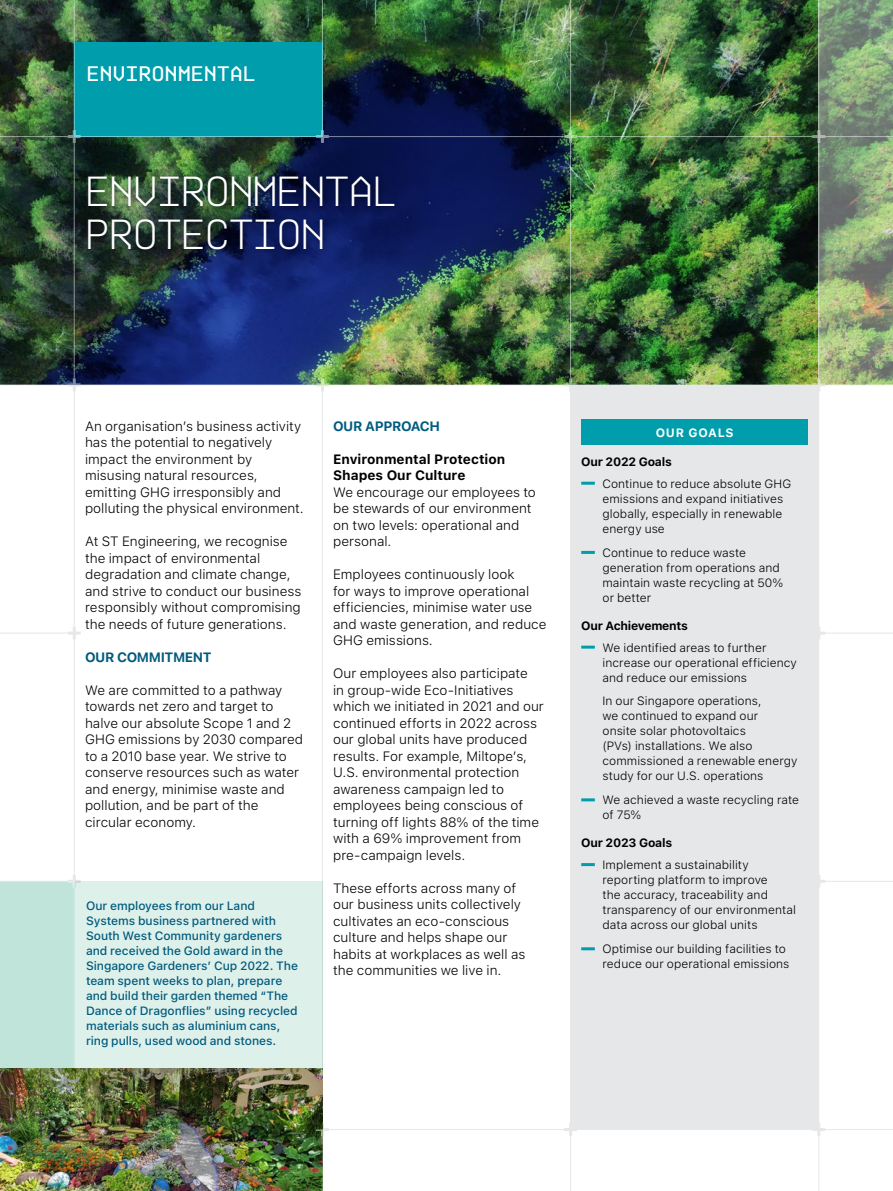
<style>
.page{position:relative;width:893px;height:1191px;background:#fff}
.page>*{position:absolute;margin:0;border:0;box-sizing:border-box;transform-origin:0 0}
._2nd_Header_Blu{font:300 42px "Ki";letter-spacing:-.03em;color:#fff}
._1st_Header{font:500 21px "Ki";letter-spacing:.02em;color:#fff}
.Body_Text{font:300 13.5px/16.5px "SF Pro Text";color:#000}
.Subhead_2{font:700 13.5px/16.5px "SF Pro Text";color:#000}
.Subhead_1{font:700 13.5px "SF Pro Text";letter-spacing:-.03em;color:#005b7e}
.Our_Goal_Bullet{font:300 12px/15px "SF Pro Text";letter-spacing:.005em;color:#000}
.BOX_Body_Text{font:500 12px/15px "SF Pro Text";letter-spacing:-.005em;color:#005b7e}
.Our_Goal_Subheader{font:700 12px "SF Pro Text";letter-spacing:-.02em;color:#000}
.t1{font:700 12px "SF Pro Text";letter-spacing:.06em;color:#fff}
</style>
<div class="page">
<hr style="left:819px;top:633px;width:74px;height:1px;background:#e6e7e8">
<svg style="left:564px;top:1123px;width:13px;height:13px"></svg>
<svg style="left:812px;top:1123px;width:13px;height:13px"></svg>
<svg style="left:819px;top:875px;width:6px;height:12px"></svg>
<svg style="left:68px;top:627px;width:13px;height:12px"></svg>
<svg style="left:819px;top:627px;width:6px;height:12px"></svg>
<hr style="left:0;top:633px;width:76px;height:1px;background:#e6e7e8">
<img style="left:0;top:0;width:818px;height:384px">
<svg style="left:819px;top:0;width:74px;height:384px;background:#8a9f7b"></svg>
<div style="left:74px;top:881px;width:249px;height:310px;background:#def0ea"></div>
<div style="left:0;top:881px;width:74px;height:310px;background:#c1e4da"></div>
<div style="left:85px;top:173px;width:315px;height:82px;background:#000;opacity:.4"></div>
<div style="left:571px;top:385px;width:248px;height:744px;background:#e6e7e8"></div>
<div style="left:581px;top:419px;width:227px;height:25px;background:#009eac"></div>
<hr style="left:581px;top:482px;width:14px;height:3px;background:#009eac">
<hr style="left:581px;top:551px;width:14px;height:3px;background:#009eac">
<hr style="left:581px;top:645px;width:14px;height:3px;background:#009eac">
<hr style="left:581px;top:798px;width:14px;height:3px;background:#009eac">
<hr style="left:581px;top:863px;width:14px;height:3px;background:#009eac">
<hr style="left:581px;top:947px;width:14px;height:3px;background:#009eac">
<div style="left:74px;top:43px;width:248px;height:93px;background:#009eac"></div>
<img style="left:0;top:1068px;width:322px;height:123px">
<hr style="left:74px;top:0;width:1px;height:1068px;background:#fff">
<hr style="left:818px;top:0;width:1px;height:1191px;background:#fff">
<hr style="left:570px;top:0;width:1px;height:1191px;background:#fff">
<hr style="left:322px;top:0;width:1px;height:137px;background:#fff">
<hr style="left:0;top:136px;width:893px;height:1px;background:#fff">
<hr style="left:0;top:881px;width:893px;height:1px;background:#fff">
<hr style="left:322px;top:1129px;width:571px;height:1px;background:#fff">
<svg style="left:316px;top:1123px;width:13px;height:13px"></svg>
<svg style="left:68px;top:875px;width:13px;height:12px"></svg>
<svg style="left:68px;top:378px;width:13px;height:13px"></svg>
<svg style="left:316px;top:378px;width:13px;height:13px"></svg>
<svg style="left:564px;top:378px;width:13px;height:13px"></svg>
<svg style="left:812px;top:378px;width:13px;height:13px"></svg>
<svg style="left:68px;top:130px;width:13px;height:13px"></svg>
<svg style="left:316px;top:130px;width:13px;height:13px"></svg>
<svg style="left:564px;top:130px;width:13px;height:13px"></svg>
<svg style="left:812px;top:130px;width:13px;height:13px"></svg>
<hr style="left:322px;top:385px;width:1px;height:806px;background:#fff">
<p class="_1st_Header" style="left:87px;top:60px;width:170px">ENVIRONMENTAL</p>
<p class="_2nd_Header_Blu" style="left:85px;top:166px;width:314px">ENVIRONMENTAL</p>
<p class="_2nd_Header_Blu" style="left:85px;top:209px;width:242px">PROTECTION</p>
<p class="Body_Text" style="left:85px;top:418px;width:220px">An organisation’s business activity has the potential to negatively impact the environment by misusing natural resources, emitting GHG irresponsibly and polluting the physical environment.</p>
<p class="Body_Text" style="left:85px;top:533px;width:218px">At ST Engineering, we recognise the impact of environmental degradation and climate change, and strive to conduct our business responsibly without compromising the needs of future generations.</p>
<p class="Subhead_1" style="left:85px;top:649px;width:128px">OUR COMMITMENT</p>
<p class="Body_Text" style="left:85px;top:682px;width:220px">We are committed to a pathway towards net zero and target to halve our absolute Scope 1 and 2<br>GHG emissions by 2030 compared to a 2010 base year. We strive to conserve resources such as water and energy, minimise waste and pollution, and be part of the circular economy.</p>
<p class="BOX_Body_Text" style="left:86px;top:898px;width:214px">Our employees from our Land Systems business partnered with South West Community gardeners and received the Gold award in the Singapore Gardeners’ Cup 2022. The team spent weeks to plan, prepare and build their garden themed “The Dance of Dragonflies” using recycled materials such as aluminium cans, ring pulls, used wood and stones.</p>
<p class="Subhead_1" style="left:333px;top:418px;width:108px">OUR APPROACH</p>
<p class="Subhead_2" style="left:333px;top:451px;width:174px">Environmental Protection<br>Shapes Our Culture</p>
<p class="Body_Text" style="left:333px;top:484px;width:204px">We encourage our employees to be stewards of our environment on two levels: operational and personal.</p>
<p class="Body_Text" style="left:333px;top:566px;width:215px">Employees continuously look<br>for ways to improve operational efficiencies, minimise water use and waste generation, and reduce<br>GHG emissions.</p>
<p class="Body_Text" style="left:333px;top:665px;width:212px">Our employees also participate<br>in group-wide Eco-Initiatives which we initiated in 2021 and our continued efforts in 2022 across our global units have produced results. For example, Miltope’s,<br>U.S. environmental protection awareness campaign led to employees being conscious of turning off lights 88% of the time with a 69% improvement from pre-campaign levels.</p>
<p class="Body_Text" style="left:333px;top:880px;width:194px">These efforts across many of our business units collectively cultivates an eco-conscious culture and helps shape our habits at workplaces as well as the communities we live in.</p>
<p class="t1" style="left:656px;top:426px;width:79px">OUR GOALS</p>
<p class="Our_Goal_Subheader" style="left:581px;top:454px;width:92px">Our 2022 Goals</p>
<p class="Our_Goal_Bullet" style="left:602px;top:476px;width:190px">Continue to reduce absolute GHG emissions and expand initiatives globally, especially in renewable energy use</p>
<p class="Our_Goal_Bullet" style="left:602px;top:545px;width:182px">Continue to reduce waste generation from operations and maintain waste recycling at 50% or better</p>
<p class="Our_Goal_Subheader" style="left:581px;top:618px;width:108px">Our Achievements</p>
<p class="Our_Goal_Bullet" style="left:602px;top:640px;width:196px">We identified areas to further increase our operational efficiency and reduce our emissions</p>
<p class="Our_Goal_Bullet" style="left:602px;top:693px;width:196px">In our Singapore operations,<br>we continued to expand our<br>onsite solar photovoltaics<br>(PVs) installations. We also commissioned a renewable energy study for our U.S. operations</p>
<p class="Our_Goal_Bullet" style="left:602px;top:792px;width:198px">We achieved a waste recycling rate of 75%</p>
<p class="Our_Goal_Subheader" style="left:581px;top:836px;width:92px">Our 2023 Goals</p>
<p class="Our_Goal_Bullet" style="left:602px;top:857px;width:195px">Implement a sustainability reporting platform to improve<br>the accuracy, traceability and transparency of our environmental data across our global units</p>
<p class="Our_Goal_Bullet" style="left:602px;top:941px;width:189px">Optimise our building facilities to reduce our operational emissions</p>
</div>
